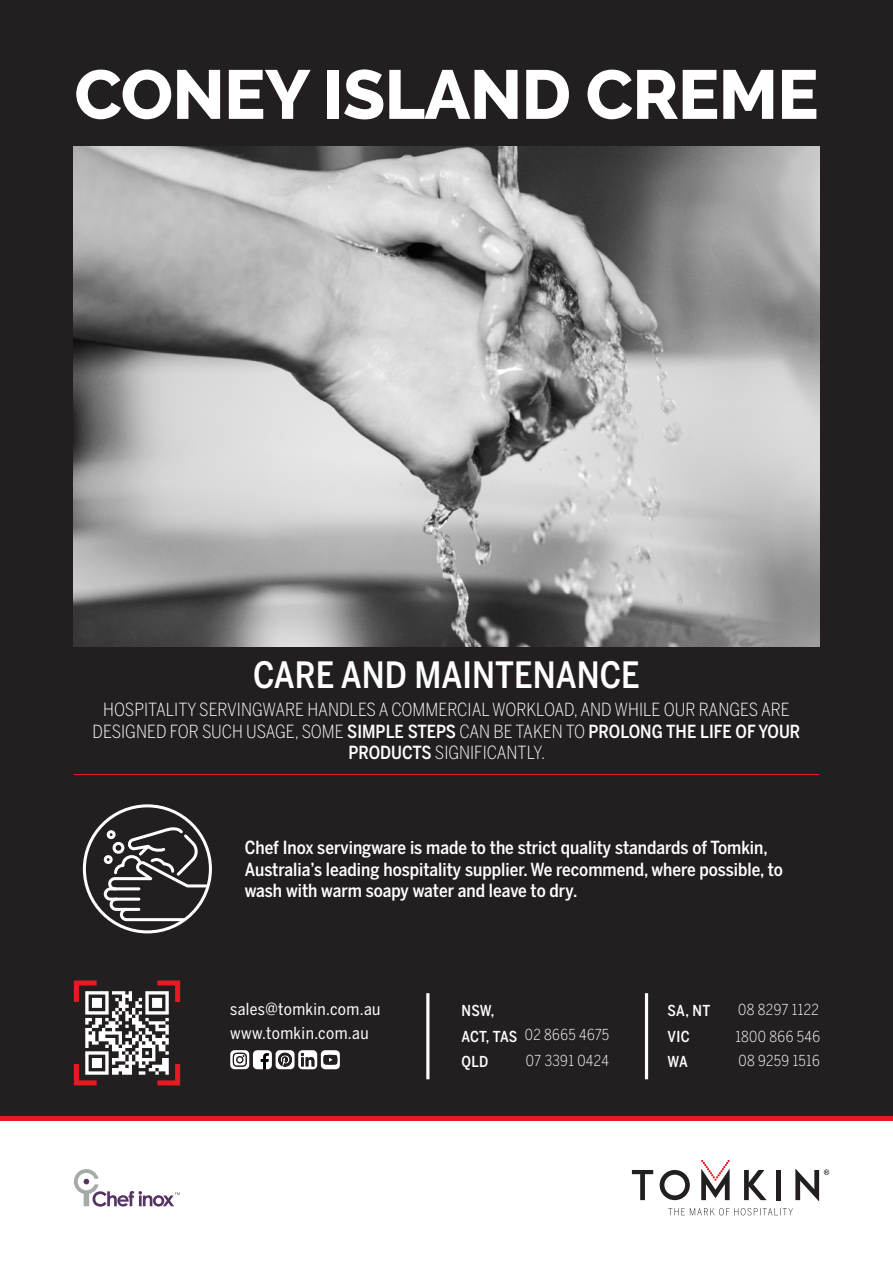
<style>
.page{position:relative;width:893px;height:1263px;background:#fff}
.page>*{position:absolute;margin:0;border:0;box-sizing:border-box;transform-origin:0 0}
.Magazine_Title{font:800 69px "Raleway";letter-spacing:-.01em;color:#fff}
.Subtitle{font:500 36px "Benton Sans Cond";color:#fff}
.Subtitle-2{font:500 18px/21.6px "Benton Sans Cond";color:#fff}
.Subtitle-3{font:300 18px/21.6px "Benton Sans Cond";color:#fff;text-align:center}
.Body_Text{font:16.5px "Benton Sans Cond";letter-spacing:.025em;color:#fff}
.Body_Text-2{font:300 15px "Benton Sans Cond";letter-spacing:.025em;color:#fff}
.Body_Text-3{font:500 15px/24px "Benton Sans Cond";letter-spacing:.025em;color:#fff}
.s1{font-weight:500}
.s2{font-weight:300}
</style>
<div class="page">
<div style="left:0;top:0;width:893px;height:1119px;background:#231f20"></div>
<hr style="left:0;top:1116px;width:893px;height:4px;background:#e51a23">
<hr style="left:426px;top:993px;width:3px;height:86px;background:#fff">
<hr style="left:645px;top:993px;width:3px;height:86px;background:#fff">
<svg style="left:74px;top:980px;width:106px;height:105px"></svg>
<svg style="left:230px;top:1050px;width:110px;height:19px"></svg>
<svg style="left:102px;top:825px;width:108px;height:98px"></svg>
<div style="left:83px;top:804px;width:129px;height:129px;border:3px solid #fff;border-radius:50%"></div>
<hr style="left:74px;top:774px;width:745px;height:1px;background:#e51a23">
<img style="left:74px;top:146px;width:745px;height:500px">
<svg style="left:74px;top:1169px;width:106px;height:37px"></svg>
<svg style="left:668px;top:1208px;width:125px;height:7px"></svg>
<svg style="left:632px;top:1170px;width:21px;height:30px"></svg>
<svg style="left:660px;top:1170px;width:30px;height:30px"></svg>
<svg style="left:744px;top:1170px;width:23px;height:30px"></svg>
<div style="left:776px;top:1170px;width:5px;height:30px;background:#231f20"></div>
<svg style="left:795px;top:1168px;width:34px;height:33px"></svg>
<svg style="left:701px;top:1160px;width:29px;height:40px"></svg>
<p class="Magazine_Title" style="left:74px;top:55px;width:746px">CONEY ISLAND CREME</p>
<p class="Subtitle" style="left:253px;top:654px;width:388px">CARE AND MAINTENANCE</p>
<p class="Subtitle-3" style="left:93px;top:699px;width:709px">HOSPITALITY SERVINGWARE HANDLES A COMMERCIAL WORKLOAD, AND WHILE OUR RANGES ARE<br>DESIGNED FOR SUCH USAGE, SOME <span class="s1">SIMPLE STEPS</span> CAN BE TAKEN TO <span class="s1">PROLONG THE LIFE OF YOUR<br>PRODUCTS</span> SIGNIFICANTLY.</p>
<p class="Subtitle-2" style="left:245px;top:836px;width:540px">Chef Inox servingware is made to the strict quality standards of Tomkin,<br>Australia’s leading hospitality supplier. We recommend, where possible, to wash with warm soapy water and leave to dry.</p>
<p class="Body_Text" style="left:230px;top:1000px;width:152px">sales@tomkin.com.au</p>
<p class="Body_Text" style="left:230px;top:1023px;width:140px">www.tomkin.com.au</p>
<p class="Body_Text-3" style="left:461px;top:999px;width:149px">NSW,<br>ACT, TAS <span class="s2">02 8665 4675</span></p>
<p class="Body_Text-3" style="left:461px;top:1050px;width:28px">QLD</p>
<p class="Body_Text-2" style="left:526px;top:1052px;width:84px">07 3391 0424</p>
<p class="Body_Text-3" style="left:668px;top:999px;width:44px">SA, NT</p>
<p class="Body_Text-2" style="left:738px;top:1001px;width:82px">08 8297 1122</p>
<p class="Body_Text-3" style="left:668px;top:1024px;width:24px">VIC</p>
<p class="Body_Text-2" style="left:735px;top:1028px;width:86px">1800 866 546</p>
<p class="Body_Text-3" style="left:668px;top:1050px;width:22px">WA</p>
<p class="Body_Text-2" style="left:738px;top:1052px;width:83px">08 9259 1516</p>
</div>
